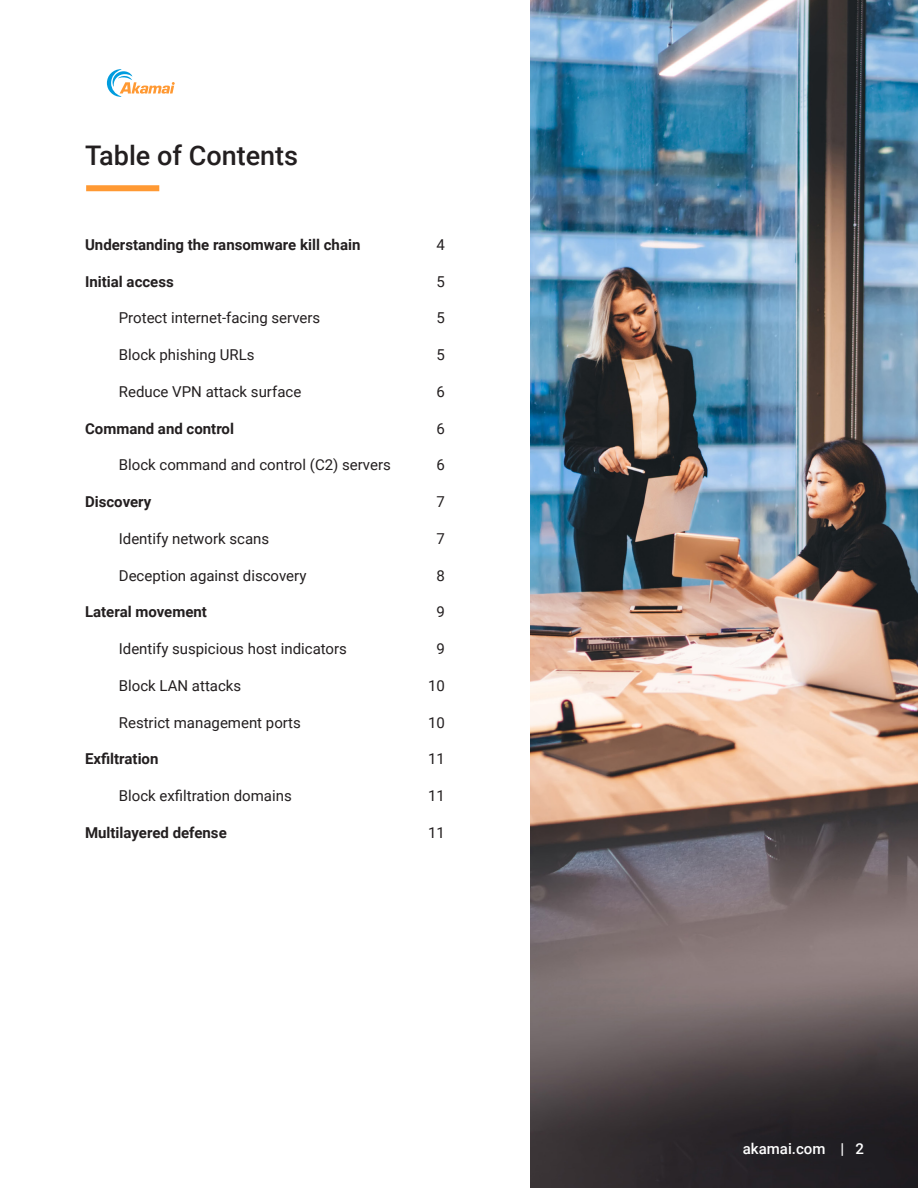
<style>
.page{position:relative;width:918px;height:1188px;background:#fff}
.page>*{position:absolute;margin:0;border:0;box-sizing:border-box;transform-origin:0 0}
.H1-_Double_Column_Orange_Bar{font:500 27px "Roboto";color:#231f20}
.Body{font:15px "Roboto";color:#231f20}
.Body-2{font:700 15px "Roboto";color:#231f20}
.t1{font:500 15px "Roboto";color:#fff}
</style>
<div class="page">
<svg style="left:107px;top:69px;width:68px;height:28px"></svg>
<img style="left:530px;top:0;width:388px;height:1188px">
<div style="left:86px;top:185px;width:73px;height:6px;background:#f93"></div>
<p class="H1-_Double_Column_Orange_Bar" style="left:85px;top:136px;width:215px">Table of Contents</p>
<p class="Body-2" style="left:85px;top:234px;width:277px">Understanding the ransomware kill chain</p>
<p class="Body" style="left:437px;top:234px;width:10px">4</p>
<p class="Body-2" style="left:85px;top:271px;width:90px">Initial access</p>
<p class="Body" style="left:437px;top:271px;width:10px">5</p>
<p class="Body" style="left:119px;top:308px;width:203px">Protect internet-facing servers</p>
<p class="Body" style="left:437px;top:308px;width:10px">5</p>
<p class="Body" style="left:119px;top:344px;width:137px">Block phishing URLs</p>
<p class="Body" style="left:437px;top:344px;width:10px">5</p>
<p class="Body" style="left:119px;top:381px;width:184px">Reduce VPN attack surface</p>
<p class="Body" style="left:437px;top:381px;width:10px">6</p>
<p class="Body-2" style="left:85px;top:418px;width:150px">Command and control</p>
<p class="Body" style="left:437px;top:418px;width:10px">6</p>
<p class="Body" style="left:119px;top:455px;width:274px">Block command and control (C2) servers</p>
<p class="Body" style="left:437px;top:455px;width:10px">6</p>
<p class="Body-2" style="left:85px;top:491px;width:68px">Discovery</p>
<p class="Body" style="left:437px;top:491px;width:10px">7</p>
<p class="Body" style="left:119px;top:528px;width:152px">Identify network scans</p>
<p class="Body" style="left:437px;top:528px;width:10px">7</p>
<p class="Body" style="left:119px;top:565px;width:189px">Deception against discovery</p>
<p class="Body" style="left:437px;top:565px;width:10px">8</p>
<p class="Body-2" style="left:85px;top:602px;width:123px">Lateral movement</p>
<p class="Body" style="left:437px;top:602px;width:10px">9</p>
<p class="Body" style="left:119px;top:638px;width:230px">Identify suspicious host indicators</p>
<p class="Body" style="left:437px;top:638px;width:10px">9</p>
<p class="Body" style="left:119px;top:675px;width:124px">Block LAN attacks</p>
<p class="Body" style="left:428px;top:675px;width:18px">10</p>
<p class="Body" style="left:119px;top:712px;width:184px">Restrict management ports</p>
<p class="Body" style="left:428px;top:712px;width:18px">10</p>
<p class="Body-2" style="left:85px;top:749px;width:75px">Exfiltration</p>
<p class="Body" style="left:428px;top:749px;width:18px">11</p>
<p class="Body" style="left:119px;top:785px;width:174px">Block exfiltration domains</p>
<p class="Body" style="left:428px;top:785px;width:18px">11</p>
<p class="Body-2" style="left:85px;top:822px;width:143px">Multilayered defense</p>
<p class="Body" style="left:428px;top:822px;width:18px">11</p>
<p class="t1" style="left:743px;top:1139px;width:123px">akamai.com | 2</p>
</div>
